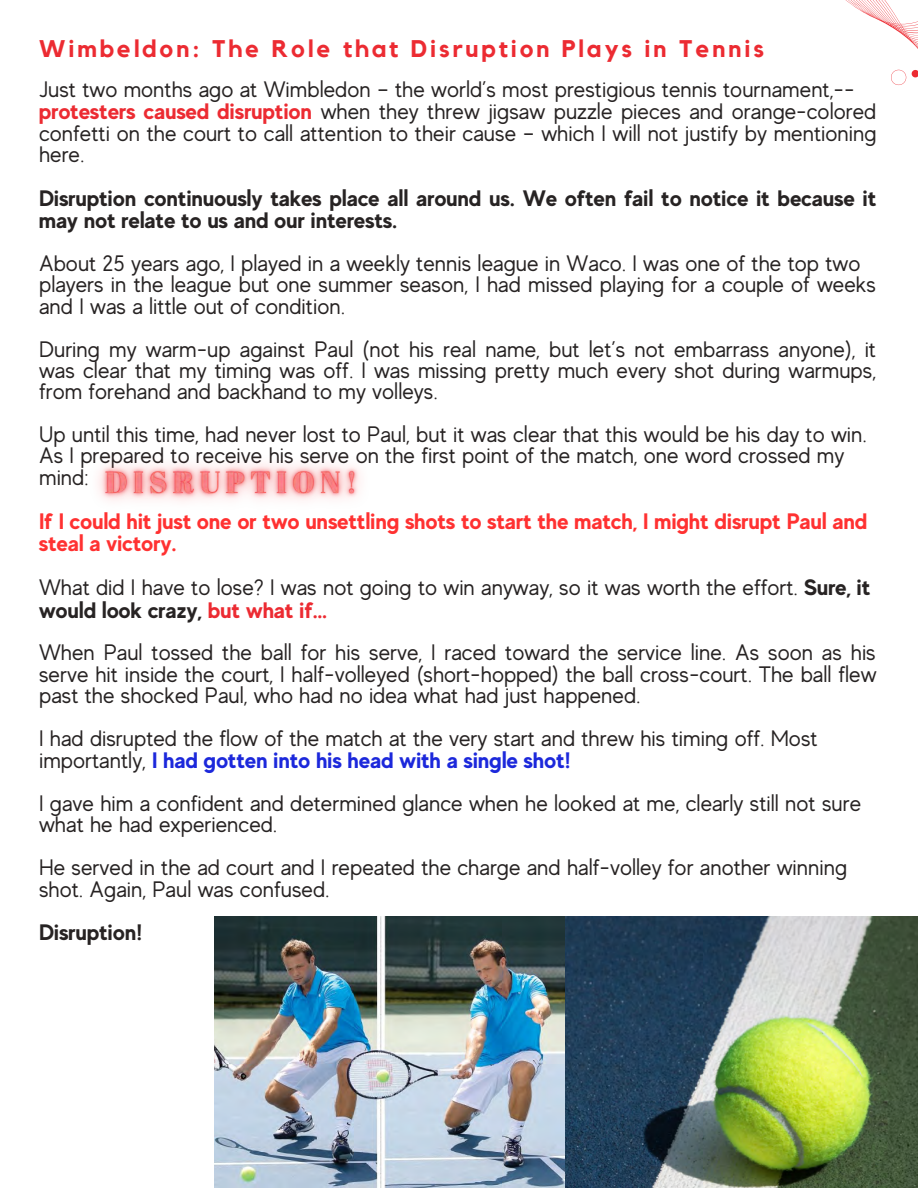
<style>
.page{position:relative;width:918px;height:1188px;background:#fff}
.page>*{position:absolute;margin:0;border:0;box-sizing:border-box;transform-origin:0 0}
.t1{font:700 24px "Kollektif";letter-spacing:.12em;color:#ec2b32}
.t2{font:22.35px/21.3px "MADE Evolve Sans";color:#272323;text-align:justify}
.t3{font:700 22.35px/22.5px "MADE Evolve Sans";color:#272323}
.t4{font:700 22.35px "MADE Evolve Sans";color:#ff3131}
.t5{font:700 22.35px "MADE Evolve Sans";color:#1c28db}
.s1{font-weight:700;color:#ec2b32}
.s2{font-weight:700}
.s3{color:#ec2b32}
.s4{font-weight:400;color:#272323}
</style>
<div class="page">
<svg style="left:845px;top:0;width:73px;height:86px"></svg>
<img style="left:215px;top:916px;width:703px;height:272px">
<img style="left:98px;top:464px;width:262px;height:37px">
<p class="t1" style="left:39px;top:37px;width:726px">Wimbeldon: The Role that Disruption Plays in Tennis</p>
<p class="t2" style="left:39px;top:79px;width:817px">Just two months ago at Wimbledon – the world’s most prestigious tennis tournament,--</p>
<p class="t2" style="left:39px;top:101px;width:839px"><span class="s1">protesters caused disruption</span> when they threw jigsaw puzzle pieces and orange-colored confetti on the court to call attention to their cause – which I will not justify by mentioning here.</p>
<p class="t3" style="left:39px;top:187px;width:839px">Disruption continuously takes place all around us. We often fail to notice it because it may not relate to us and our interests.</p>
<p class="t2" style="left:39px;top:253px;width:823px">About 25 years ago, I played in a weekly tennis league in Waco. I was one of the top two</p>
<p class="t2" style="left:39px;top:274px;width:838px">players in the league but one summer season, I had missed playing for a couple of weeks and I was a little out of condition.</p>
<p class="t2" style="left:39px;top:338px;width:839px">During my warm-up against Paul (not his real name, but let’s not embarrass anyone), it was clear that my timing was off. I was missing pretty much every shot during warmups, from forehand and backhand to my volleys.</p>
<p class="t2" style="left:39px;top:424px;width:829px">Up until this time, had never lost to Paul, but it was clear that this would be his day to win.</p>
<p class="t2" style="left:39px;top:445px;width:807px">As I prepared to receive his serve on the first point of the match, one word crossed my</p>
<p class="t2" style="left:39px;top:467px;width:52px">mind:</p>
<p class="t4" style="left:39px;top:508px;width:830px">If I could hit just one or two unsettling shots to start the match, I might disrupt Paul and</p>
<p class="t4" style="left:39px;top:530px;width:139px">steal a victory.</p>
<p class="t2" style="left:39px;top:577px;width:833px">What did I have to lose? I was not going to win anyway, so it was worth the effort. <span class="s2">Sure, it</span></p>
<p class="t3" style="left:39px;top:598px;width:290px">would look crazy, <span class="s3">but what if…</span></p>
<p class="t2" style="left:39px;top:642px;width:839px">When Paul tossed the ball for his serve, I raced toward the service line. As soon as his serve hit inside the court, I half-volleyed (short-hopped) the ball cross-court. The ball flew past the shocked Paul, who had no idea what had just happened.</p>
<p class="t2" style="left:39px;top:728px;width:780px">I had disrupted the flow of the match at the very start and threw his timing off. Most</p>
<p class="t5" style="left:39px;top:747px;width:533px"><span class="s4">importantly,</span> I had gotten into his head with a single shot!</p>
<p class="t2" style="left:39px;top:793px;width:824px">I gave him a confident and determined glance when he looked at me, clearly still not sure</p>
<p class="t2" style="left:39px;top:814px;width:240px">what he had experienced.</p>
<p class="t2" style="left:39px;top:857px;width:810px">He served in the ad court and I repeated the charge and half-volley for another winning</p>
<p class="t2" style="left:39px;top:878px;width:292px">shot. Again, Paul was confused.</p>
<p class="t3" style="left:39px;top:921px;width:105px">Disruption!</p>
</div>
